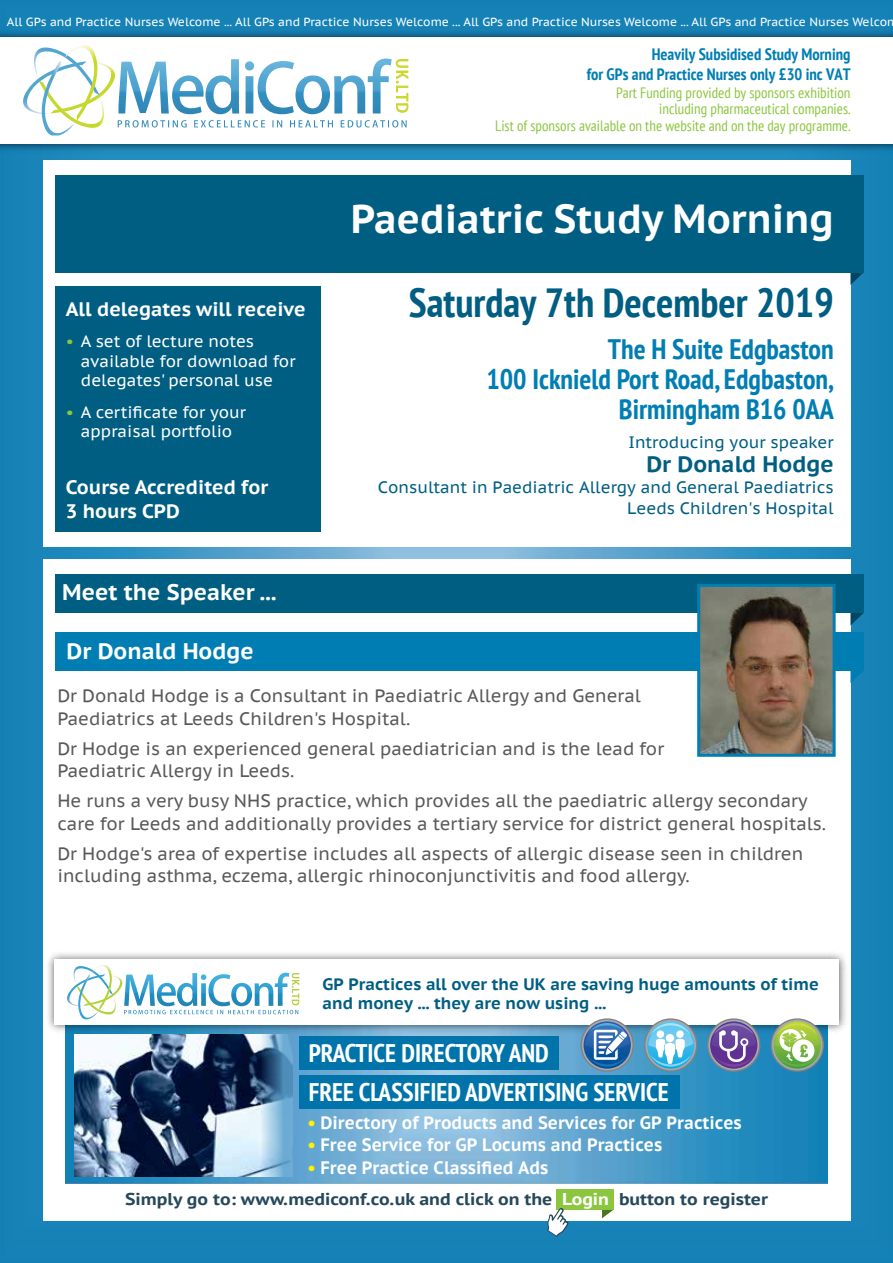
<style>
.page{position:relative;width:893px;height:1263px;background:#fff}
.page>*{position:absolute;margin:0;border:0;box-sizing:border-box;transform-origin:0 0}
.t1{font:700 condensed 40.65px "PT Sans";color:#005e82}
.t2{font:700 40.5px "PT Sans Caption";color:#fff}
.t3{font:700 condensed 28.2px/30px "PT Sans";color:#007eb4;text-align:right}
.t4{font:700 condensed 25.5px/39.3px "PT Sans";color:#fff}
.t5{font:700 22.5px "PT Sans Caption";color:#fff}
.t6{font:700 22.5px "PT Sans Caption";color:#005e82}
.t7{font:700 19.5px/24px "PT Sans Caption";color:#fff}
.t8{font:18px/22.5px "PT Sans Caption";color:#58595b}
.t9{font:700 18px "PT Sans Caption";color:#fff;scale:.95 1}
.t10{font:700 17.1px "PT Sans";color:#26485a;scale:1.16 1}
.t11{font:700 16.65px/20px "PT Sans Caption";color:#005e82}
.t12{font:16.5px/19.5px "PT Sans Caption";color:#fff}
.t13{font:16.5px/21px "PT Sans Caption";color:#005e82;text-align:right}
.t14{font:700 condensed 16.5px/19.8px "PT Sans";color:#007eb4;text-align:right}
.t15{font:condensed 15px/16.5px "PT Sans";color:#8cc63f;text-align:right}
.t16{font:11.85px "PT Sans Caption";color:#fff}
.s1{color:#8cc63f}
.s2{color:#fff200}
.s3{color:#fff}
</style>
<div class="page">
<img style="left:0;top:0;width:893px;height:1263px">
<img style="left:0;top:26px;width:893px;height:129px">
<div style="left:0;top:37px;width:893px;height:107px;background:#fff"></div>
<img style="left:99px;top:63px;width:16px;height:29px">
<img style="left:41px;top:80px;width:65px;height:48px">
<img style="left:23px;top:82px;width:19px;height:33px">
<img style="left:42px;top:95px;width:32px;height:40px">
<img style="left:34px;top:48px;width:31px;height:47px">
<img style="left:65px;top:45px;width:34px;height:76px">
<img style="left:118px;top:59px;width:274px;height:55px">
<img style="left:118px;top:120px;width:243px;height:8px">
<img style="left:365px;top:120px;width:42px;height:8px">
<img style="left:396px;top:59px;width:12px;height:54px">
<div style="left:43px;top:559px;width:807px;height:661px;background:#fff"></div>
<svg style="left:850px;top:613px;width:14px;height:12px"></svg>
<div style="left:55px;top:574px;width:809px;height:39px;background:#005e82"></div>
<svg style="left:850px;top:670px;width:14px;height:13px"></svg>
<div style="left:55px;top:632px;width:809px;height:38px;background:#007eb4"></div>
<div style="left:43px;top:160px;width:807px;height:386px;background:#fff"></div>
<svg style="left:850px;top:272px;width:14px;height:13px"></svg>
<div style="left:55px;top:175px;width:809px;height:97px;background:#005e82"></div>
<div style="left:55px;top:286px;width:266px;height:246px;background:#005e82"></div>
<img style="left:66px;top:1037px;width:762px;height:146px">
<div style="left:556px;top:1190px;width:57px;height:20px;background:#8cc63f"></div>
<svg style="left:602px;top:1210px;width:11px;height:8px"></svg>
<svg style="left:547px;top:1208px;width:22px;height:29px"></svg>
<img style="left:42px;top:947px;width:809px;height:90px">
<div style="left:54px;top:959px;width:785px;height:65px;background:#fff"></div>
<img style="left:117px;top:976px;width:6px;height:13px">
<img style="left:98px;top:986px;width:22px;height:29px">
<img style="left:67px;top:991px;width:6px;height:14px">
<img style="left:73px;top:995px;width:25px;height:31px">
<img style="left:70px;top:966px;width:22px;height:29px">
<img style="left:92px;top:964px;width:25px;height:46px">
<img style="left:124px;top:973px;width:165px;height:33px">
<img style="left:124px;top:1010px;width:147px;height:4px">
<img style="left:273px;top:1010px;width:25px;height:4px">
<img style="left:292px;top:973px;width:7px;height:32px">
<img style="left:75px;top:1034px;width:217px;height:142px">
<svg style="left:645px;top:1019px;width:52px;height:52px"></svg>
<div style="left:644px;top:1018px;width:53px;height:54px;border:1px solid #808285;border-radius:50%"></div>
<svg style="left:647px;top:1021px;width:47px;height:48px"></svg>
<svg style="left:648px;top:1024px;width:45px;height:25px"></svg>
<svg style="left:650px;top:1023px;width:42px;height:44px"></svg>
<div style="left:666px;top:1034px;width:8px;height:8px;background:#fff;border-radius:50%"></div>
<svg style="left:708px;top:1019px;width:52px;height:52px"></svg>
<div style="left:707px;top:1018px;width:53px;height:54px;border:1px solid #808285;border-radius:50%"></div>
<svg style="left:710px;top:1021px;width:47px;height:48px"></svg>
<svg style="left:711px;top:1024px;width:45px;height:25px"></svg>
<svg style="left:713px;top:1062px;width:42px;height:5px"></svg>
<svg style="left:713px;top:1023px;width:42px;height:39px"></svg>
<svg style="left:771px;top:1019px;width:52px;height:52px"></svg>
<div style="left:771px;top:1018px;width:53px;height:54px;border:1px solid #808285;border-radius:50%"></div>
<svg style="left:774px;top:1021px;width:47px;height:48px"></svg>
<svg style="left:775px;top:1024px;width:45px;height:25px"></svg>
<svg style="left:776px;top:1062px;width:42px;height:5px"></svg>
<svg style="left:776px;top:1023px;width:42px;height:39px"></svg>
<svg style="left:581px;top:1019px;width:52px;height:52px"></svg>
<div style="left:581px;top:1018px;width:53px;height:54px;border:1px solid #808285;border-radius:50%"></div>
<svg style="left:584px;top:1021px;width:47px;height:48px"></svg>
<svg style="left:585px;top:1024px;width:45px;height:25px"></svg>
<svg style="left:586px;top:1060px;width:42px;height:7px"></svg>
<svg style="left:586px;top:1023px;width:42px;height:37px"></svg>
<div style="left:299px;top:1036px;width:260px;height:33px;background:#0074aa"></div>
<div style="left:299px;top:1075px;width:380px;height:33px;background:#0074aa"></div>
<img style="left:701px;top:588px;width:131px;height:165px">
<div style="left:697px;top:584px;width:139px;height:173px;border:3px solid #007eb4"></div>
<p class="t16" style="left:7px;top:14px;width:893px">All GPs and Practice Nurses Welcome ... All GPs and Practice Nurses Welcome ... All GPs and Practice Nurses Welcome ... All GPs and Practice Nurses Welcom</p>
<p class="t14" style="left:587px;top:44px;width:265px">Heavily Subsidised Study Morning<br>for GPs and Practice Nurses only £30 inc VAT</p>
<p class="t15" style="left:495px;top:84px;width:357px">Part Funding provided by sponsors exhibition<br>including pharmaceutical companies.<br>List of sponsors available on the website and on the day programme.</p>
<p class="t7" style="left:66px;top:296px;width:241px">All delegates will receive</p>
<p class="t12" style="left:81px;top:331px;width:216px;text-indent:-15px"><span class="s1">•</span> A set of lecture notes available for download for delegates' personal use</p>
<p class="t12" style="left:66px;top:402px;width:182px;text-align:center"><span class="s1">•</span> A certificate for your appraisal portfolio</p>
<p class="t7" style="left:66px;top:475px;width:204px">Course Accredited for<br>3 hours CPD</p>
<p class="t5" style="left:62px;top:577px;width:215px">Meet the Speaker ...</p>
<p class="t5" style="left:67px;top:636px;width:189px">Dr Donald Hodge</p>
<h2 class="t2" style="left:351px;top:192px;width:484px">Paediatric Study Morning</h2>
<h1 class="t1" style="left:409px;top:275px;width:426px">Saturday 7th December 2019</h1>
<h3 class="t3" style="left:486px;top:333px;width:349px">The H Suite Edgbaston<br>100 Icknield Port Road, Edgbaston,<br>Birmingham B16 0AA</h3>
<p class="t13" style="left:628px;top:431px;width:207px">Introducing your speaker</p>
<p class="t6" style="left:646px;top:449px;width:189px">Dr Donald Hodge</p>
<p class="t13" style="left:378px;top:476px;width:457px">Consultant in Paediatric Allergy and General Paediatrics<br>Leeds Children's Hospital</p>
<p class="t8" style="left:57px;top:684px;width:585px">Dr Donald Hodge is a Consultant in Paediatric Allergy and General<br>Paediatrics at Leeds Children's Hospital.</p>
<p class="t8" style="left:57px;top:736px;width:608px">Dr Hodge is an experienced general paediatrician and is the lead for<br>Paediatric Allergy in Leeds.</p>
<p class="t8" style="left:57px;top:789px;width:770px">He runs a very busy NHS practice, which provides all the paediatric allergy secondary care for Leeds and additionally provides a tertiary service for district general hospitals.</p>
<p class="t8" style="left:57px;top:841px;width:747px">Dr Hodge's area of expertise includes all aspects of allergic disease seen in children including asthma, eczema, allergic rhinoconjunctivitis and food allergy.</p>
<p class="t11" style="left:323px;top:973px;width:498px">GP Practices all over the UK are saving huge amounts of time and money ... they are now using ...</p>
<h3 class="t4" style="left:309px;top:1032px;width:362px">PRACTICE DIRECTORY AND<br>FREE CLASSIFIED ADVERTISING SERVICE</h3>
<p class="t9" style="left:307px;top:1110px;width:459px"><span class="s2">•</span> Directory of Products and Services for GP Practices</p>
<p class="t9" style="left:307px;top:1133px;width:375px"><span class="s2">•</span> Free Service for GP Locums and Practices</p>
<p class="t9" style="left:307px;top:1155px;width:255px"><span class="s2">•</span> Free Practice Classified Ads</p>
<p class="t10" style="left:125px;top:1188px;width:556px">Simply go to: www.mediconf.co.uk and click on the <span class="s3">Login</span> button to register</p>
</div>
